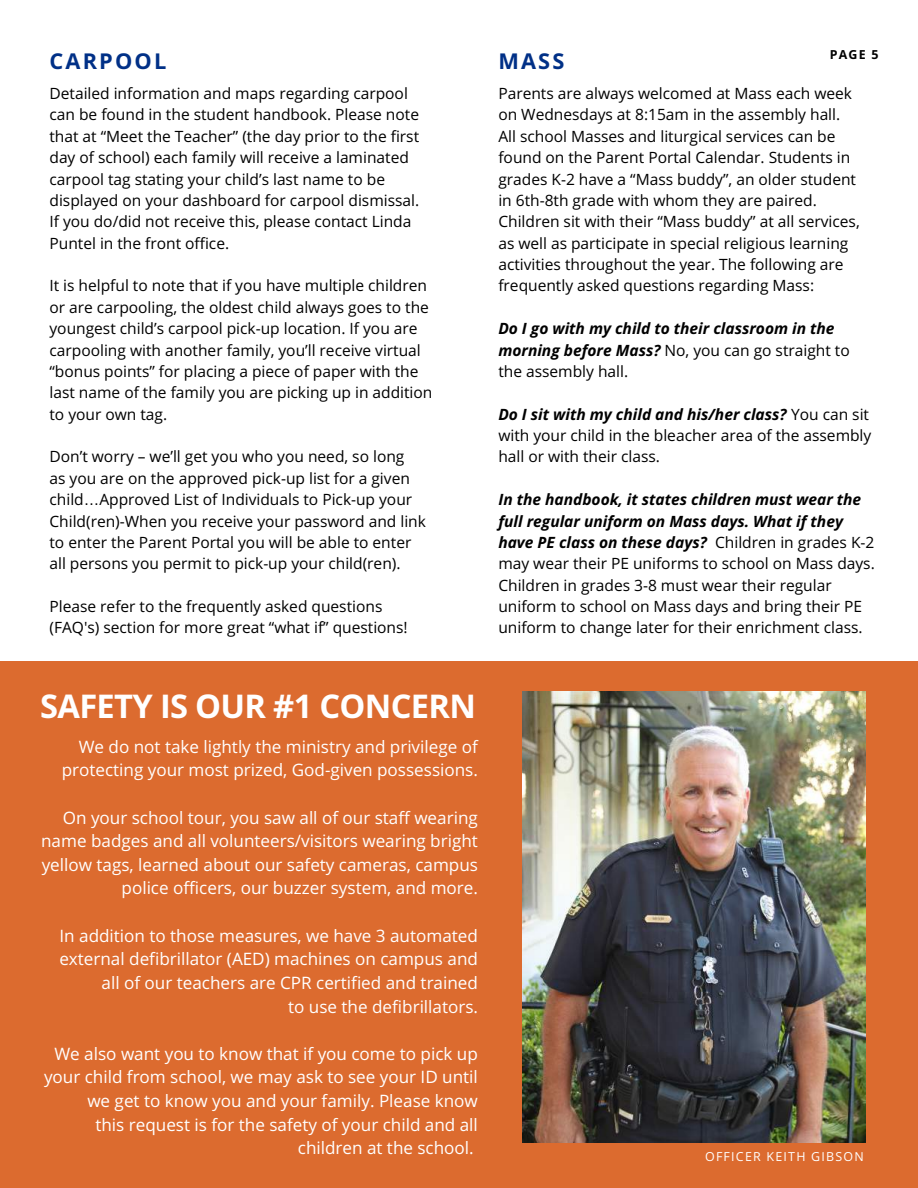
<style>
.page{position:relative;width:918px;height:1188px;background:#fff}
.page>*{position:absolute;margin:0;border:0;box-sizing:border-box;transform-origin:0 0}
.t1{font:700 32.7px "Open Sans";letter-spacing:-.02em;color:#fff}
.t2{font:700 21.75px "Open Sans";letter-spacing:.1em;color:#003087}
.t3{font:17.1px/23.7px "Open Sans";color:#fff;text-align:right}
.t4{font:15.6px/21.3px "Open Sans";color:#000}
.t5{font:italic 700 15.6px/21.3px "Open Sans";color:#000}
.t6{font:12.45px "Open Sans";letter-spacing:.1em;color:#fff}
.t7{font:700 12.45px "Open Sans";color:#000}
.s1{font-weight:400;font-style:normal}
.s2{font-weight:700;font-style:italic}
.s3{font-family:"Liberation Sans"}
</style>
<div class="page">
<div style="left:0;top:662px;width:918px;height:526px;background:#dc6b2f"></div>
<img style="left:522px;top:692px;width:343px;height:451px">
<p class="t7" style="left:830px;top:46px;width:50px">PAGE 5</p>
<h2 class="t2" style="left:49px;top:46px;width:118px">CARPOOL</h2>
<h2 class="t2" style="left:498px;top:46px;width:67px">MASS</h2>
<p class="t4" style="left:498px;top:82px;width:363px">Parents are always welcomed at Mass each week on Wednesdays at 8:15am in the assembly hall.<br>All school Masses and liturgical services can be found on the Parent Portal Calendar. Students in grades K-2 have a “Mass buddy”, an older student in 6th-8th grade with whom they are paired.<br>Children sit with their “Mass buddy” at all services, as well as participate in special religious learning activities throughout the year. The following are frequently asked questions regarding Mass:</p>
<p class="t5" style="left:498px;top:317px;width:353px">Do I go with my child to their classroom in the morning before Mass? <span class="s1">No, you can go straight to the assembly hall.</span></p>
<p class="t4" style="left:498px;top:403px;width:375px"><span class="s2">Do I sit with my child and his/her class?</span> You can sit with your child in the bleacher area of the assembly hall or with their class.</p>
<p class="t4" style="left:498px;top:488px;width:378px"><span class="s2">In the handbook, it states children must wear the full regular uniform on Mass days. What if they have PE class on these days?</span> Children in grades K-2 may wear their PE uniforms to school on Mass days.<br>Children in grades 3-8 must wear their regular uniform to school on Mass days and bring their PE uniform to change later for their enrichment class.</p>
<p class="t4" style="left:49px;top:82px;width:371px">Detailed information and maps regarding carpool can be found in the student handbook. Please note that at “Meet the Teacher” (the day prior to the first day of school) each family will receive a laminated carpool tag stating your child’s last name to be displayed on your dashboard for carpool dismissal.<br>If you do/did not receive this, please contact Linda Puntel in the front office.</p>
<p class="t4" style="left:49px;top:275px;width:384px">It is helpful to note that if you have multiple children or are carpooling, the oldest child always goes to the youngest child’s carpool pick-up location. If you are carpooling with another family, you’ll receive virtual “bonus points” for placing a piece of paper with the last name of the family you are picking up in addition to your own tag.</p>
<p class="t4" style="left:49px;top:446px;width:378px">Don’t worry – we’ll get you who you need, so long<br>as you are on the approved pick-up list for a given child<span class="s3">…</span>Approved List of Individuals to Pick-up your Child(ren)-When you receive your password and link to enter the Parent Portal you will be able to enter all persons you permit to pick-up your child(ren).</p>
<p class="t4" style="left:49px;top:595px;width:360px">Please refer to the frequently asked questions (FAQ's) section for more great “what if” questions!</p>
<h1 class="t1" style="left:40px;top:683px;width:437px">SAFETY IS OUR #1 CONCERN</h1>
<p class="t3" style="left:62px;top:734px;width:418px">We do not take lightly the ministry and privilege of protecting your most prized, God-given possessions.</p>
<p class="t3" style="left:41px;top:805px;width:438px">On your school tour, you saw all of our staff wearing name badges and all volunteers/visitors wearing bright yellow tags, learned about our safety cameras, campus police officers, our buzzer system, and more.</p>
<p class="t3" style="left:59px;top:923px;width:420px">In addition to those measures, we have 3 automated external defibrillator (AED) machines on campus and all of our teachers are CPR certified and trained<br>to use the defibrillators.</p>
<p class="t3" style="left:44px;top:1041px;width:435px">We also want you to know that if you come to pick up your child from school, we may ask to see your ID until we get to know you and your family. Please know<br>this request is for the safety of your child and all children at the school.</p>
<p class="t6" style="left:705px;top:1147px;width:160px">OFFICER KEITH GIBSON</p>
</div>
